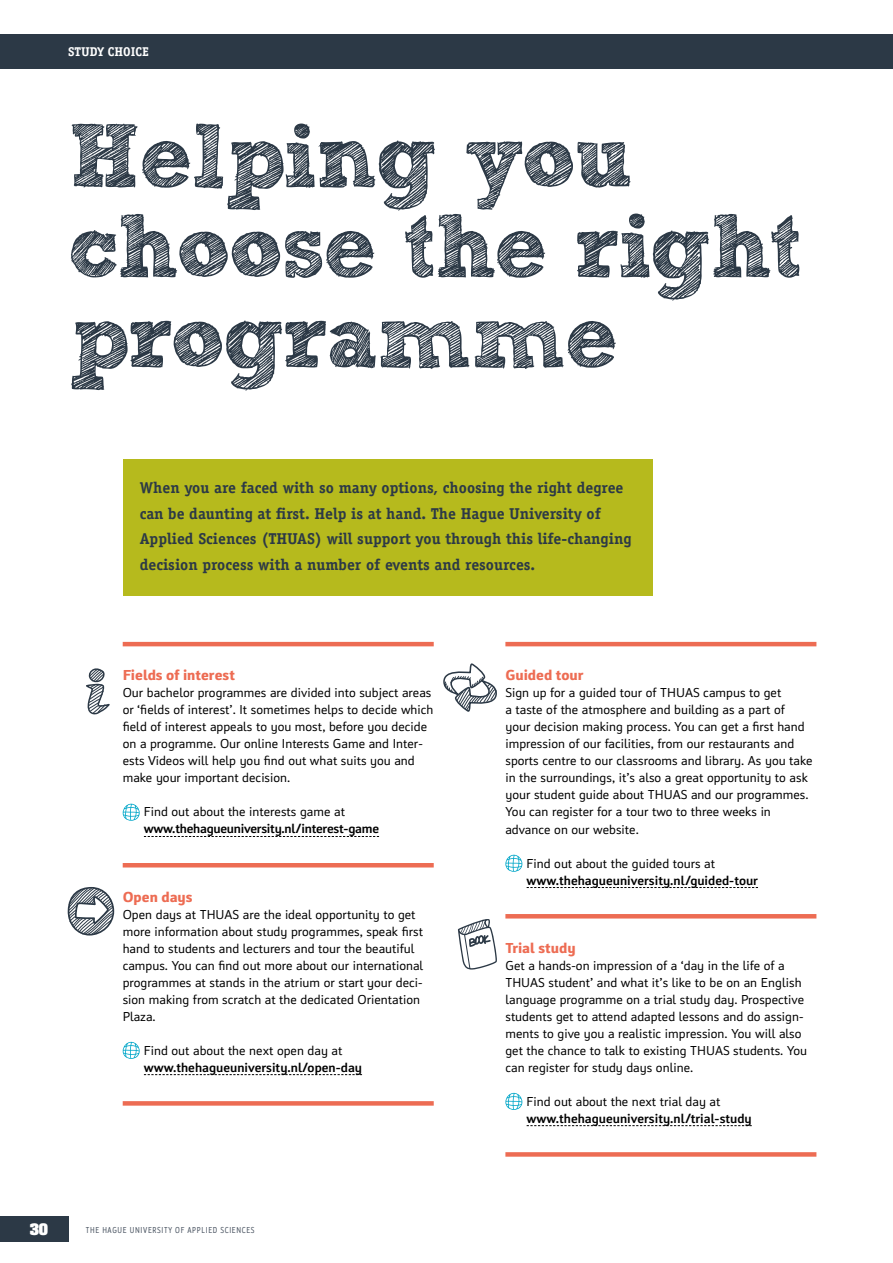
<style>
.page{position:relative;width:893px;height:1263px;background:#fff}
.page>*{position:absolute;margin:0;border:0;box-sizing:border-box;transform-origin:0 0}
.t1{font:700 90px/90px "Sketch Block";letter-spacing:-.025em;color:#2c3946}
.t2{font:700 15.75px/25.5px "Officina Serif Std";color:#2c3946}
.t3{font:700 15px "Insider";color:#ed6c53}
.t4{font:13.5px/17px "Insider";color:#000}
.t5{font:500 13.5px "Insider";color:#000}
.t6{font:500 13.5px "Insider";letter-spacing:-.02em;color:#000}
.t7{font:700 13.5px "Aachen Std";color:#fff}
.t8{font:700 12.75px "Officina Serif Std";color:#fff}
.t9{font:9px "Insider C Regular";letter-spacing:.075em;color:#4e5865}
</style>
<div class="page">
<div style="left:0;top:34px;width:893px;height:34px;background:#2c3946"></div>
<div style="left:0;top:1216px;width:68px;height:26px;background:#2c3946"></div>
<hr style="left:123px;top:642px;width:311px;height:4px;background:#ed6c53">
<svg style="left:144px;top:836px;width:235px;height:1px"></svg>
<hr style="left:123px;top:863px;width:311px;height:4px;background:#ed6c53">
<svg style="left:144px;top:1074px;width:218px;height:1px"></svg>
<div style="left:123px;top:1101px;width:311px;height:5px;background:#ed6c53"></div>
<svg style="left:123px;top:804px;width:17px;height:17px"></svg>
<svg style="left:123px;top:1042px;width:17px;height:17px"></svg>
<div style="left:123px;top:459px;width:529px;height:136px;background:#b6ba1d"></div>
<hr style="left:505px;top:642px;width:311px;height:4px;background:#ed6c53">
<svg style="left:527px;top:887px;width:231px;height:1px"></svg>
<hr style="left:505px;top:914px;width:311px;height:4px;background:#ed6c53">
<svg style="left:527px;top:1125px;width:225px;height:1px"></svg>
<div style="left:505px;top:1152px;width:311px;height:5px;background:#ed6c53"></div>
<svg style="left:505px;top:855px;width:17px;height:17px"></svg>
<svg style="left:505px;top:1093px;width:17px;height:17px"></svg>
<svg style="left:458px;top:919px;width:39px;height:51px"></svg>
<svg style="left:443px;top:663px;width:54px;height:49px"></svg>
<svg style="left:86px;top:668px;width:24px;height:47px"></svg>
<svg style="left:67px;top:887px;width:48px;height:49px"></svg>
<p class="t8" style="left:68px;top:43px;width:83px">STUDY CHOICE</p>
<h1 class="t1" style="left:68px;top:111px;width:736px">Helping you choose the right programme</h1>
<p class="t2" style="left:140px;top:475px;width:493px">When you are faced with so many options, choosing the right degree can be daunting at first. Help is at hand. The Hague University of Applied Sciences (THUAS) will support you through this life-changing decision process with a number of events and resources.</p>
<p class="t3" style="left:123px;top:666px;width:114px">Fields of interest</p>
<p class="t4" style="left:123px;top:684px;width:312px">Our bachelor programmes are divided into subject areas or ‘fields of interest’. It sometimes helps to decide which field of interest appeals to you most, before you decide on a programme. Our online Interests Game and Inter&shy;ests Videos will help you find out what suits you and make your important decision.</p>
<p class="t4" style="left:144px;top:803px;width:203px">Find out about the interests game at</p>
<p class="t6" style="left:144px;top:821px;width:237px">www.thehagueuniversity.nl/interest-game</p>
<p class="t3" style="left:123px;top:887px;width:71px">Open days</p>
<p class="t4" style="left:123px;top:905px;width:302px">Open days at THUAS are the ideal opportunity to get more information about study programmes, speak first hand to students and lecturers and tour the beautiful campus. You can find out more about our international programmes at stands in the atrium or start your deci&shy;sion making from scratch at the dedicated Orientation Plaza.</p>
<p class="t4" style="left:144px;top:1042px;width:200px">Find out about the next open day at</p>
<p class="t5" style="left:144px;top:1059px;width:220px">www.thehagueuniversity.nl/open-day</p>
<p class="t7" style="left:30px;top:1219px;width:20px">30</p>
<p class="t9" style="left:86px;top:1224px;width:170px">THE HAGUE UNIVERSITY OF APPLIED SCIENCES</p>
<p class="t3" style="left:505px;top:666px;width:80px">Guided tour</p>
<p class="t4" style="left:505px;top:684px;width:309px">Sign up for a guided tour of THUAS campus to get<br>a taste of the atmosphere and building as a part of your decision making process. You can get a first hand impression of our facilities, from our restaurants and sports centre to our classrooms and library. As you take in the surroundings, it’s also a great opportunity to ask your student guide about THUAS and our programmes.<br>You can register for a tour two to three weeks in advance on our website.</p>
<p class="t4" style="left:527px;top:854px;width:190px">Find out about the guided tours at</p>
<p class="t5" style="left:527px;top:872px;width:233px">www.thehagueuniversity.nl/guided-tour</p>
<p class="t3" style="left:505px;top:938px;width:72px">Trial study</p>
<p class="t4" style="left:505px;top:957px;width:303px">Get a hands-on impression of a ‘day in the life of a THUAS student’ and what it’s like to be on an English language programme on a trial study day. Prospective students get to attend adapted lessons and do assign&shy;ments to give you a realistic impression. You will also get the chance to talk to existing THUAS students. You can register for study days online.</p>
<p class="t4" style="left:527px;top:1093px;width:195px">Find out about the next trial day at</p>
<p class="t5" style="left:527px;top:1110px;width:227px">www.thehagueuniversity.nl/trial-study</p>
</div>
